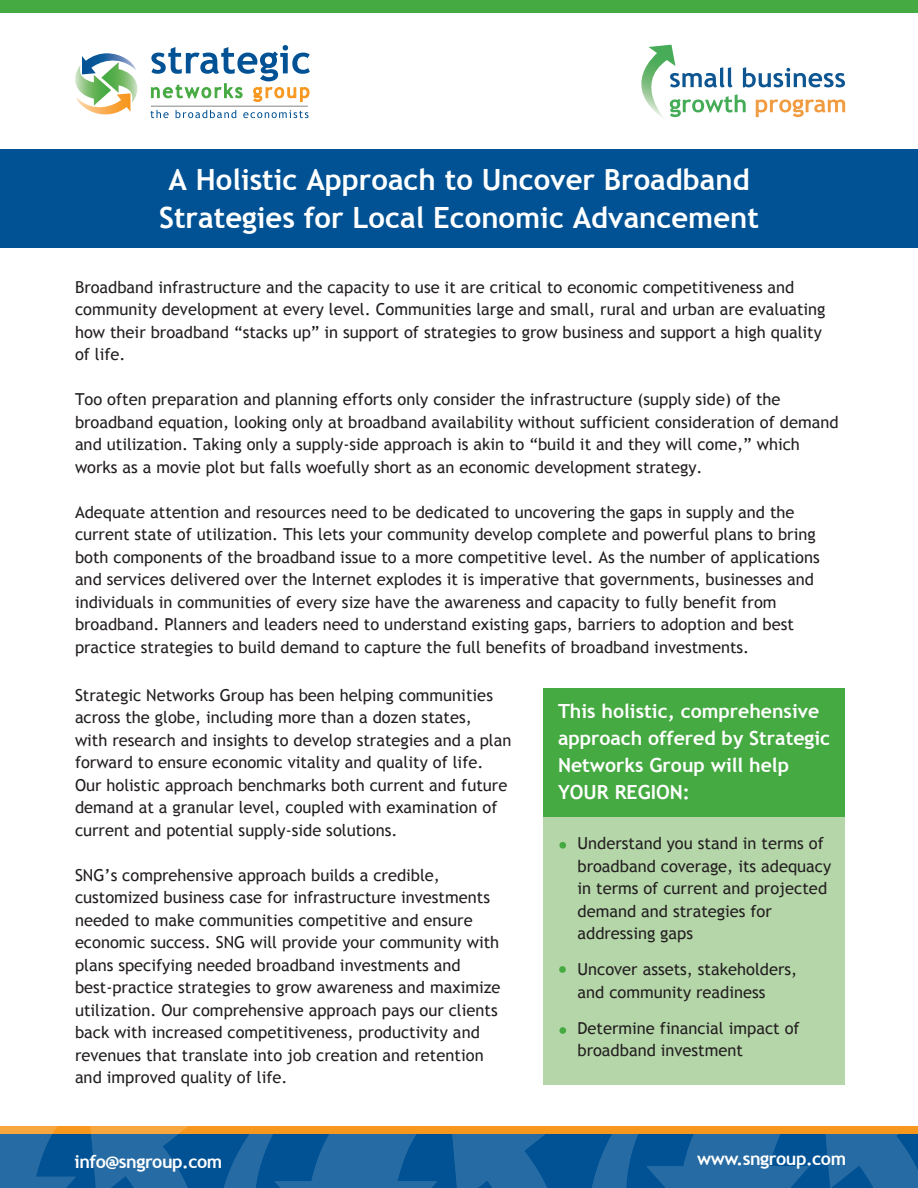
<style>
.page{position:relative;width:918px;height:1188px;background:#fff}
.page>*{position:absolute;margin:0;border:0;box-sizing:border-box;transform-origin:0 0}
.t1{font:700 29.25px/37.5px "Trebuchet MS";color:#fff;text-align:center}
.t2{font:700 19.5px/27px "Trebuchet MS";color:#fff}
.t3{font:700 18px "Trebuchet MS";letter-spacing:-.025em;color:#fff}
.t4{font:16.5px/22.5px "Trebuchet MS";color:#231f20}
</style>
<div class="page">
<div style="left:0;top:149px;width:918px;height:99px;background:#005294"></div>
<div style="left:0;top:1129px;width:918px;height:59px;background:#005294"></div>
<svg style="left:224px;top:1134px;width:323px;height:54px"></svg>
<svg style="left:274px;top:1134px;width:215px;height:54px;fill:#266ba3"></svg>
<svg style="left:592px;top:1134px;width:326px;height:54px"></svg>
<div style="left:0;top:1126px;width:918px;height:8px;background:#f7971d"></div>
<svg style="left:127px;top:1126px;width:61px;height:62px"></svg>
<svg style="left:0;top:1126px;width:127px;height:62px;fill:#266ba3"></svg>
<svg style="left:151px;top:45px;width:159px;height:57px"></svg>
<svg style="left:151px;top:110px;width:18px;height:8px"></svg>
<svg style="left:176px;top:110px;width:60px;height:8px"></svg>
<svg style="left:243px;top:110px;width:66px;height:8px"></svg>
<hr style="left:151px;top:106px;width:157px;height:1px;background:#919596">
<svg style="left:75px;top:53px;width:63px;height:62px"></svg>
<div style="left:0;top:0;width:918px;height:13px;background:#46aa42"></div>
<svg style="left:641px;top:45px;width:204px;height:73px"></svg>
<div style="left:543px;top:793px;width:302px;height:291px;background:#b5d6a9"></div>
<div style="left:559px;top:842px;width:7px;height:7px;background:#46aa42;border-radius:50%"></div>
<div style="left:559px;top:966px;width:7px;height:7px;background:#46aa42;border-radius:50%"></div>
<div style="left:559px;top:1027px;width:7px;height:7px;background:#46aa42;border-radius:50%"></div>
<div style="left:543px;top:688px;width:302px;height:129px;background:#46aa42"></div>
<h1 class="t1" style="left:159px;top:161px;width:601px">A Holistic Approach to Uncover Broadband<br>Strategies for Local Economic Advancement</h1>
<p class="t4" style="left:75px;top:276px;width:752px">Broadband infrastructure and the capacity to use it are critical to economic competitiveness and community development at every level. Communities large and small, rural and urban are evaluating how their broadband “stacks up” in support of strategies to grow business and support a high quality of life.</p>
<p class="t4" style="left:75px;top:388px;width:765px">Too often preparation and planning efforts only consider the infrastructure (supply side) of the broadband equation, looking only at broadband availability without sufficient consideration of demand and utilization. Taking only a supply-side approach is akin to “build it and they will come,” which works as a movie plot but falls woefully short as an economic development strategy.</p>
<p class="t4" style="left:75px;top:501px;width:746px">Adequate attention and resources need to be dedicated to uncovering the gaps in supply and the current state of utilization. This lets your community develop complete and powerful plans to bring both components of the broadband issue to a more competitive level. As the number of applications and services delivered over the Internet explodes it is imperative that governments, businesses and individuals in communities of every size have the awareness and capacity to fully benefit from broadband. Planners and leaders need to understand existing gaps, barriers to adoption and best practice strategies to build demand to capture the full benefits of broadband investments.</p>
<p class="t4" style="left:75px;top:684px;width:438px">Strategic Networks Group has been helping communities across the globe, including more than a dozen states,<br>with research and insights to develop strategies and a plan forward to ensure economic vitality and quality of life.<br>Our holistic approach benchmarks both current and future demand at a granular level, coupled with examination of current and potential supply-side solutions.</p>
<p class="t4" style="left:75px;top:864px;width:427px">SNG’s comprehensive approach builds a credible, customized business case for infrastructure investments needed to make communities competitive and ensure economic success. SNG will provide your community with plans specifying needed broadband investments and best-practice strategies to grow awareness and maximize utilization. Our comprehensive approach pays our clients back with increased competitiveness, productivity and revenues that translate into job creation and retention and improved quality of life.</p>
<p class="t2" style="left:558px;top:698px;width:274px">This holistic, comprehensive approach offered by Strategic<br>Networks Group will help<br>YOUR REGION:</p>
<p class="t4" style="left:578px;top:832px;width:255px">Understand you stand in terms of broadband coverage, its adequacy in terms of current and projected demand and strategies for addressing gaps</p>
<p class="t4" style="left:578px;top:958px;width:221px">Uncover assets, stakeholders, and community readiness</p>
<p class="t4" style="left:578px;top:1017px;width:224px">Determine financial impact of broadband investment</p>
<p class="t3" style="left:74px;top:1150px;width:149px">info@sngroup.com</p>
<p class="t3" style="left:697px;top:1147px;width:150px">www.sngroup.com</p>
</div>
